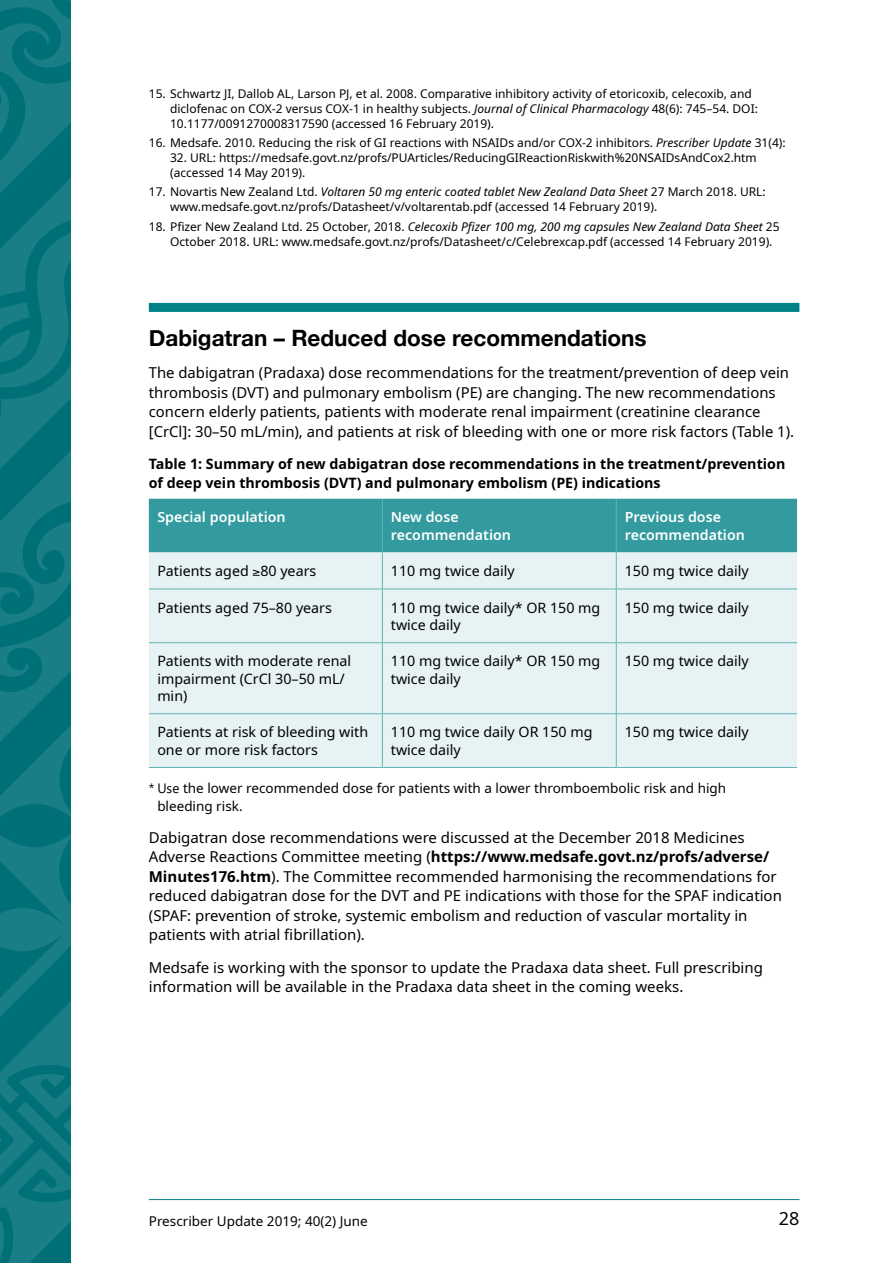
<style>
.page{position:relative;width:893px;height:1263px;background:#fff}
.page>*{position:absolute;margin:0;border:0;box-sizing:border-box;transform-origin:0 0}
.Main_Heading{font:700 22.5px "Helvetica Neue";color:#000}
.t1{font:18px "Noto Sans";color:#000}
.Body_text{font:15px/19.5px "Noto Sans";color:#000}
.Table_text{font:14.25px/17.2px "Noto Sans";color:#000}
.Table_Head{font:700 14.25px/19.5px "Noto Sans";color:#000}
.Table_text-2{font:600 14.25px/17.2px "Noto Sans";color:#fff}
.Source{font:13.5px/18px "Noto Sans";color:#000}
.References{font:12px/15px "Noto Sans";color:#000}
.References_last{font:12px/15px "Noto Sans";color:#000}
.s1{font-style:italic}
.s2{font-family:"Segoe UI"}
.s3{font-weight:700}
</style>
<div class="page">
<hr style="left:149px;top:1199px;width:650px;height:1px;background:#008287">
<svg style="left:0;top:1162px;width:70px;height:101px;background:#107880"></svg>
<svg style="left:0;top:1133px;width:70px;height:29px;background:#0e777f"></svg>
<svg style="left:0;top:0;width:70px;height:1133px;background:#0d777e"></svg>
<div style="left:149px;top:303px;width:650px;height:9px;background:#008287"></div>
<div style="left:149px;top:499px;width:648px;height:53px;background:#339b9f"></div>
<div style="left:149px;top:552px;width:648px;height:215px;background:#e6f2f3"></div>
<hr style="left:382px;top:552px;width:1px;height:37px;background:#66b4b7">
<hr style="left:616px;top:552px;width:1px;height:37px;background:#66b4b7">
<hr style="left:149px;top:589px;width:233px;height:1px;background:#66b4b7">
<hr style="left:382px;top:589px;width:234px;height:1px;background:#66b4b7">
<hr style="left:382px;top:589px;width:1px;height:53px;background:#66b4b7">
<hr style="left:616px;top:589px;width:181px;height:1px;background:#66b4b7">
<hr style="left:616px;top:589px;width:1px;height:53px;background:#66b4b7">
<hr style="left:149px;top:642px;width:233px;height:1px;background:#66b4b7">
<hr style="left:382px;top:642px;width:234px;height:1px;background:#66b4b7">
<hr style="left:382px;top:643px;width:1px;height:70px;background:#66b4b7">
<hr style="left:616px;top:642px;width:181px;height:1px;background:#66b4b7">
<hr style="left:616px;top:643px;width:1px;height:70px;background:#66b4b7">
<hr style="left:149px;top:713px;width:233px;height:1px;background:#66b4b7">
<hr style="left:382px;top:713px;width:234px;height:1px;background:#66b4b7">
<hr style="left:382px;top:714px;width:1px;height:53px;background:#66b4b7">
<hr style="left:616px;top:713px;width:181px;height:1px;background:#66b4b7">
<hr style="left:616px;top:714px;width:1px;height:53px;background:#66b4b7">
<hr style="left:149px;top:767px;width:233px;height:1px;background:#66b4b7">
<hr style="left:382px;top:767px;width:234px;height:1px;background:#66b4b7">
<hr style="left:616px;top:767px;width:181px;height:1px;background:#66b4b7">
<hr style="left:382px;top:499px;width:1px;height:53px;background:#66b4b7">
<hr style="left:616px;top:499px;width:1px;height:53px;background:#66b4b7">
<p class="References" style="left:170px;top:86px;width:589px;text-indent:-21px">15. Schwartz JI, Dallob AL, Larson PJ, et al. 2008. Comparative inhibitory activity of etoricoxib, celecoxib, and diclofenac on COX-2 versus COX-1 in healthy subjects. <span class="s1">Journal of Clinical Pharmacology</span> 48(6): 745–54. DOI:<br>10.1177/0091270008317590 (accessed 16 February 2019).</p>
<p class="References" style="left:149px;top:136px;width:638px">16. Medsafe. 2010. Reducing the risk of GI reactions with NSAIDs and/or COX-2 inhibitors. <span class="s1">Prescriber Update</span> 31(4):</p>
<p class="References" style="left:170px;top:151px;width:588px">32. URL: https://medsafe.govt.nz/profs/PUArticles/ReducingGIReactionRiskwith%20NSAIDsAndCox2.htm (accessed 14 May 2019).</p>
<p class="References" style="left:170px;top:185px;width:597px;text-indent:-21px">17. Novartis New Zealand Ltd. <span class="s1">Voltaren 50 mg enteric coated tablet New Zealand Data Sheet</span> 27 March 2018. URL: www.medsafe.govt.nz/profs/Datasheet/v/voltarentab.pdf (accessed 14 February 2019).</p>
<p class="References_last" style="left:170px;top:219px;width:611px;text-indent:-21px">18. Pfizer New Zealand Ltd. 25 October, 2018. <span class="s1">Celecoxib Pfizer 100 mg, 200 mg capsules New Zealand Data Sheet</span> 25<br>October 2018. URL: www.medsafe.govt.nz/profs/Datasheet/c/Celebrexcap.pdf (accessed 14 February 2019).</p>
<p class="Main_Heading" style="left:149px;top:320px;width:499px">Dabigatran – Reduced dose recommendations</p>
<p class="Body_text" style="left:149px;top:363px;width:647px">The dabigatran (Pradaxa) dose recommendations for the treatment/prevention of deep vein thrombosis (DVT) and pulmonary embolism (PE) are changing. The new recommendations concern elderly patients, patients with moderate renal impairment (creatinine clearance [CrCl]: 30–50 mL/min), and patients at risk of bleeding with one or more risk factors (Table 1).</p>
<p class="Table_Head" style="left:149px;top:454px;width:638px">Table 1: Summary of new dabigatran dose recommendations in the treatment/prevention of deep vein thrombosis (DVT) and pulmonary embolism (PE) indications</p>
<p class="Table_text-2" style="left:157px;top:509px;width:130px">Special population</p>
<p class="Table_text-2" style="left:391px;top:509px;width:122px">New dose recommendation</p>
<p class="Table_text-2" style="left:625px;top:509px;width:122px">Previous dose recommendation</p>
<p class="Table_text" style="left:157px;top:563px;width:161px">Patients aged ≥80 years</p>
<p class="Table_text" style="left:391px;top:563px;width:125px">110 mg twice daily</p>
<p class="Table_text" style="left:625px;top:563px;width:125px">150 mg twice daily</p>
<p class="Table_text" style="left:157px;top:599px;width:176px">Patients aged 75–80 years</p>
<p class="Table_text" style="left:391px;top:599px;width:211px">110 mg twice daily* OR 150 mg twice daily</p>
<p class="Table_text" style="left:625px;top:599px;width:125px">150 mg twice daily</p>
<p class="Table_text" style="left:157px;top:653px;width:195px">Patients with moderate renal impairment (CrCl 30–50 mL/ min)</p>
<p class="Table_text" style="left:391px;top:653px;width:211px">110 mg twice daily* OR 150 mg twice daily</p>
<p class="Table_text" style="left:625px;top:653px;width:125px">150 mg twice daily</p>
<p class="Table_text" style="left:157px;top:724px;width:212px">Patients at risk of bleeding with one or more risk factors</p>
<p class="Table_text" style="left:391px;top:724px;width:203px">110 mg twice daily OR 150 mg twice daily</p>
<p class="Table_text" style="left:625px;top:724px;width:125px">150 mg twice daily</p>
<p class="Source" style="left:157px;top:779px;width:570px;text-indent:-9px"><span class="s2">* Use</span> the lower recommended dose for patients with a lower thromboembolic risk and high bleeding risk.</p>
<p class="Body_text" style="left:149px;top:828px;width:635px">Dabigatran dose recommendations were discussed at the December 2018 Medicines Adverse Reactions Committee meeting (<span class="s3">https://www.medsafe.govt.nz/profs/adverse/ Minutes176.htm</span>). The Committee recommended harmonising the recommendations for reduced dabigatran dose for the DVT and PE indications with those for the SPAF indication (SPAF: prevention of stroke, systemic embolism and reduction of vascular mortality in patients with atrial fibrillation).</p>
<p class="Body_text" style="left:149px;top:958px;width:616px">Medsafe is working with the sponsor to update the Pradaxa data sheet. Full prescribing information will be available in the Pradaxa data sheet in the coming weeks.</p>
<p class="Source" style="left:149px;top:1213px;width:220px">Prescriber Update 2019; 40(2) June</p>
<p class="t1" style="left:779px;top:1206px;width:22px">28</p>
</div>
